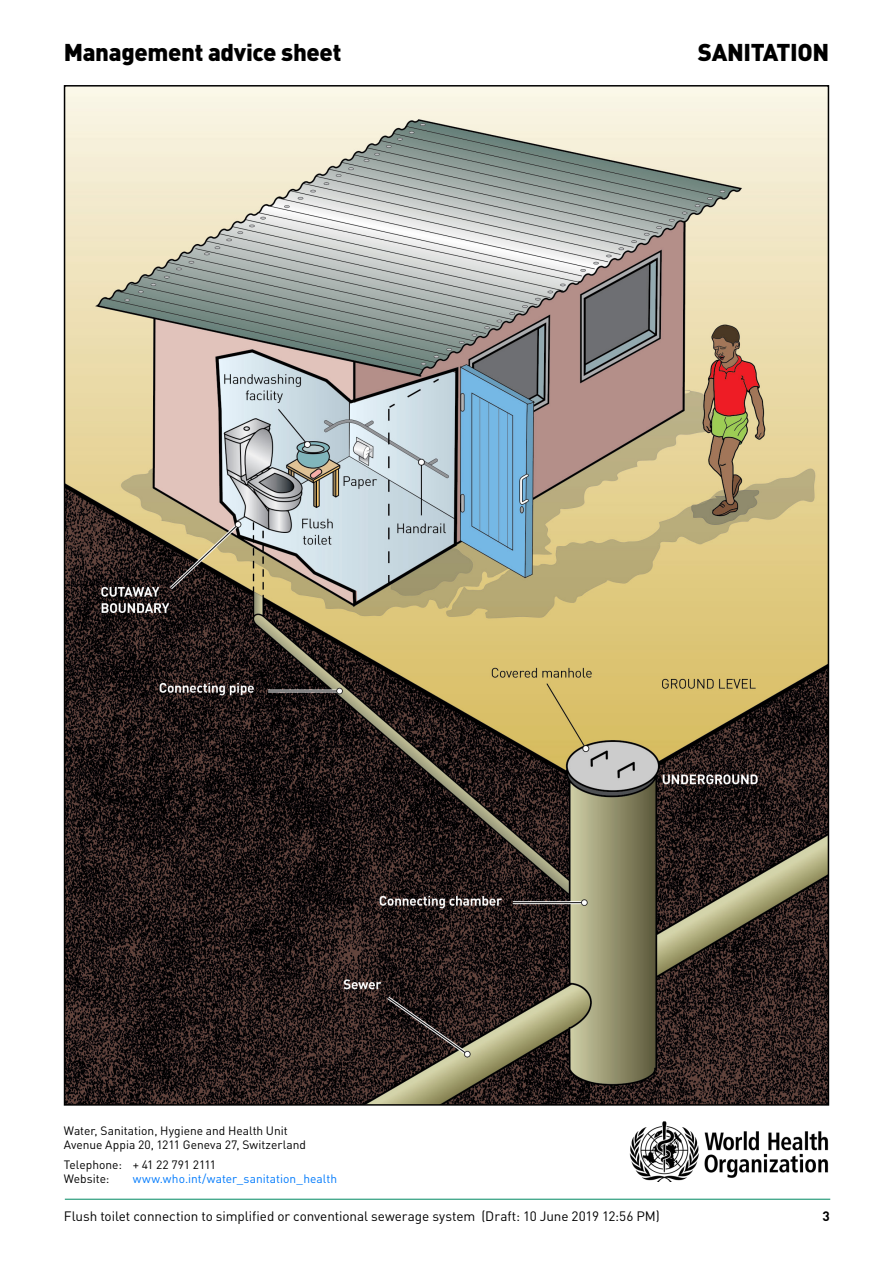
<style>
.page{position:relative;width:893px;height:1263px;background:#fff}
.page>*{position:absolute;margin:0;border:0;box-sizing:border-box;transform-origin:0 0}
.t1{font:900 24px "DINOT";letter-spacing:-.015em;color:#000}
.t2{font:13.5px "DINOT";letter-spacing:-.005em;color:#000}
.t3{font:700 13.5px "DINOT";color:#000}
.t4{font:12px/14.4px "DINOT";color:#000}
.t5{font:12px "DINOT";color:#007afc}
</style>
<div class="page">
<img style="left:629px;top:1121px;width:200px;height:60px">
<hr style="left:65px;top:1199px;width:765px;height:1px;background:#008861">
<img style="left:67px;top:88px;width:759px;height:1015px">
<h1 class="t1" style="left:64px;top:36px;width:279px">Management advice sheet</h1>
<h1 class="t1" style="left:698px;top:36px;width:133px">SANITATION</h1>
<p class="t4" style="left:64px;top:1123px;width:244px">Water, Sanitation, Hygiene and Health Unit<br>Avenue Appia 20, 1211 Geneva 27, Switzerland</p>
<p class="t4" style="left:64px;top:1157px;width:154px">Telephone: + 41 22 791 2111<br>Website:</p>
<p class="t5" style="left:133px;top:1171px;width:206px">www.who.int/water_sanitation_health</p>
<p class="t2" style="left:64px;top:1208px;width:597px">Flush toilet connection to simplified or conventional sewerage system (Draft: 10 June 2019 12:56 PM)</p>
<p class="t3" style="left:823px;top:1207px;width:9px">3</p>
</div>
